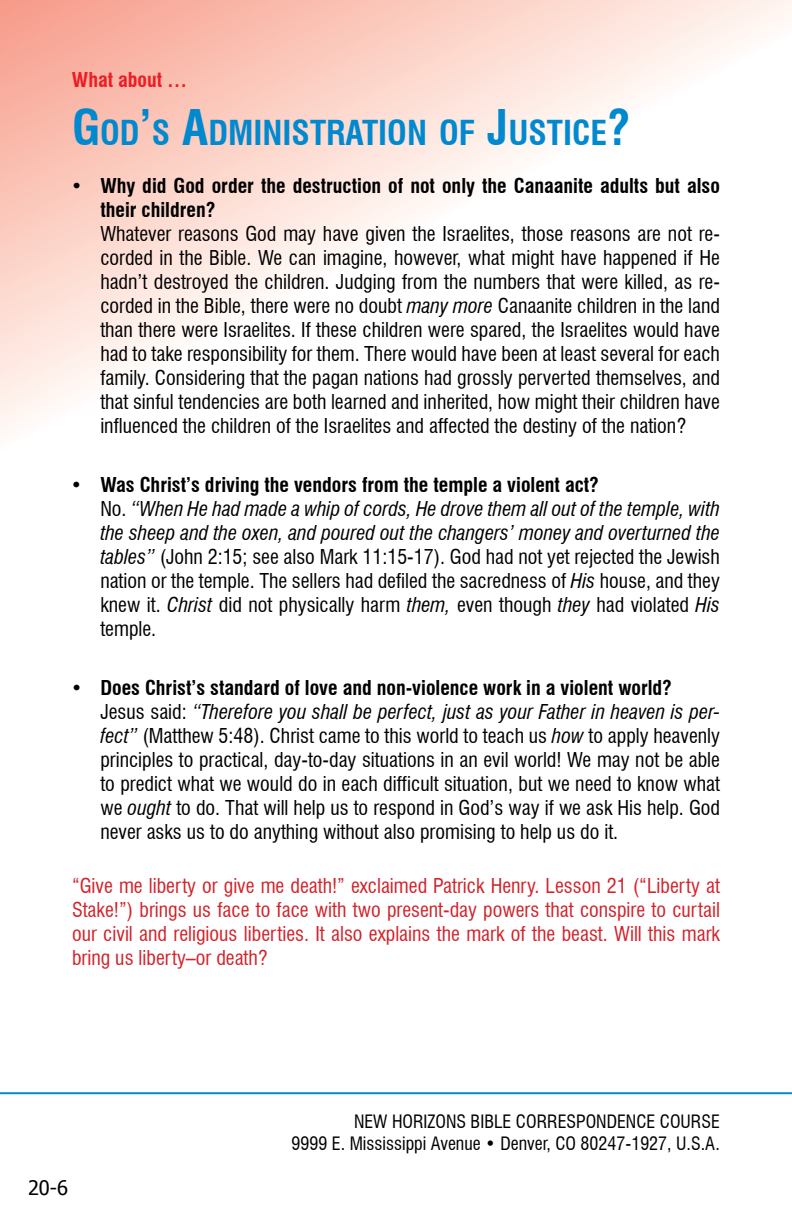
<style>
.page{position:relative;width:792px;height:1224px;background:#fff}
.page>*{position:absolute;margin:0;border:0;box-sizing:border-box;transform-origin:0 0}
.t1{font:700 condensed 33.6px "Swiss 721 BT";color:#0089cf}
.t2{font:condensed 20px/24px "Swiss 721 BT";color:#000}
.t3{font:condensed 20px/24px "Swiss 721 BT";color:#d2232a;text-align:justify}
.t4{font:700 condensed 20px/24px "Swiss 721 BT";color:#000}
.t5{font:700 condensed 20px "Swiss 721 BT";color:#ed1d24}
.t6{font:20px "Tahoma";color:#000}
.t7{font:condensed 18px/21.6px "Swiss 721 BT";color:#000;text-align:right}
.s1{font-size:48px}
.s2{font-style:italic}
.s3{font-weight:700}
</style>
<div class="page">
<svg style="left:0;top:0;width:792px;height:431px"></svg>
<hr style="left:0;top:1092px;width:792px;height:2px;background:#0089cf">
<p class="t5" style="left:72px;top:68px;width:117px">What about …</p>
<h1 class="t1" style="left:72px;top:112px;width:560px"><span class="s1">G</span>OD<span class="s1">’</span>S <span class="s1">A</span>DMINISTRATION OF <span class="s1">J</span>USTICE<span class="s1">?</span></h1>
<p class="t4" style="left:100px;top:174px;width:621px;text-indent:-28px">• Why did God order the destruction of not only the Canaanite adults but also their children?</p>
<p class="t2" style="left:100px;top:222px;width:621px;text-align:justify">Whatever reasons God may have given the Israelites, those reasons are not re&shy;corded in the Bible. We can imagine, however, what might have happened if He hadn’t destroyed the children. Judging from the numbers that were killed, as re&shy;corded in the Bible, there were no doubt <span class="s2">many more</span> Canaanite children in the land than there were Israelites. If these children were spared, the Israelites would have had to take responsibility for them. There would have been at least several for each family. Considering that the pagan nations had grossly perverted themselves, and that sinful tendencies are both learned and inherited, how might their children have influenced the children of the Israelites and affected the destiny of the nation?</p>
<p class="t2" style="left:100px;top:473px;width:621px;text-indent:-28px">• <span class="s3">Was Christ’s driving the vendors from the temple a violent act?<br></span>No. <span class="s2">“When He had made a whip of cords, He drove them all out of the temple, with the sheep and the oxen, and poured out the changers’ money and overturned the tables”</span> (John 2:15; see also Mark 11:15-17). God had not yet rejected the Jewish nation or the temple. The sellers had defiled the sacredness of <span class="s2">His</span> house, and they knew it. <span class="s2">Christ</span> did not physically harm <span class="s2">them,</span> even though <span class="s2">they</span> had violated <span class="s2">His </span>temple.</p>
<p class="t2" style="left:100px;top:676px;width:621px;text-indent:-28px">• <span class="s3">Does Christ’s standard of love and non-violence work in a violent world?<br></span>Jesus said: <span class="s2">“Therefore you shall be perfect, just as your Father in heaven is per&shy;fect”</span> (Matthew 5:48). Christ came to this world to teach us <span class="s2">how</span> to apply heavenly principles to practical, day-to-day situations in an evil world! We may not be able to predict what we would do in each difficult situation, but we need to know what we <span class="s2">ought</span> to do. That will help us to respond in God’s way if we ask His help. God never asks us to do anything without also promising to help us do it.</p>
<p class="t3" style="left:72px;top:874px;width:649px">“Give me liberty or give me death!” exclaimed Patrick Henry. Lesson 21 (“Liberty at Stake!”) brings us face to face with two present-day powers that conspire to curtail our civil and religious liberties. It also explains the mark of the beast. Will this mark bring us liberty–or death?</p>
<p class="t6" style="left:28px;top:1175px;width:42px">20-6</p>
<p class="t7" style="left:292px;top:1111px;width:430px">NEW HORIZONS BIBLE CORRESPONDENCE COURSE<br>9999 E. Mississippi Avenue • Denver, CO 80247-1927, U.S.A.</p>
</div>
